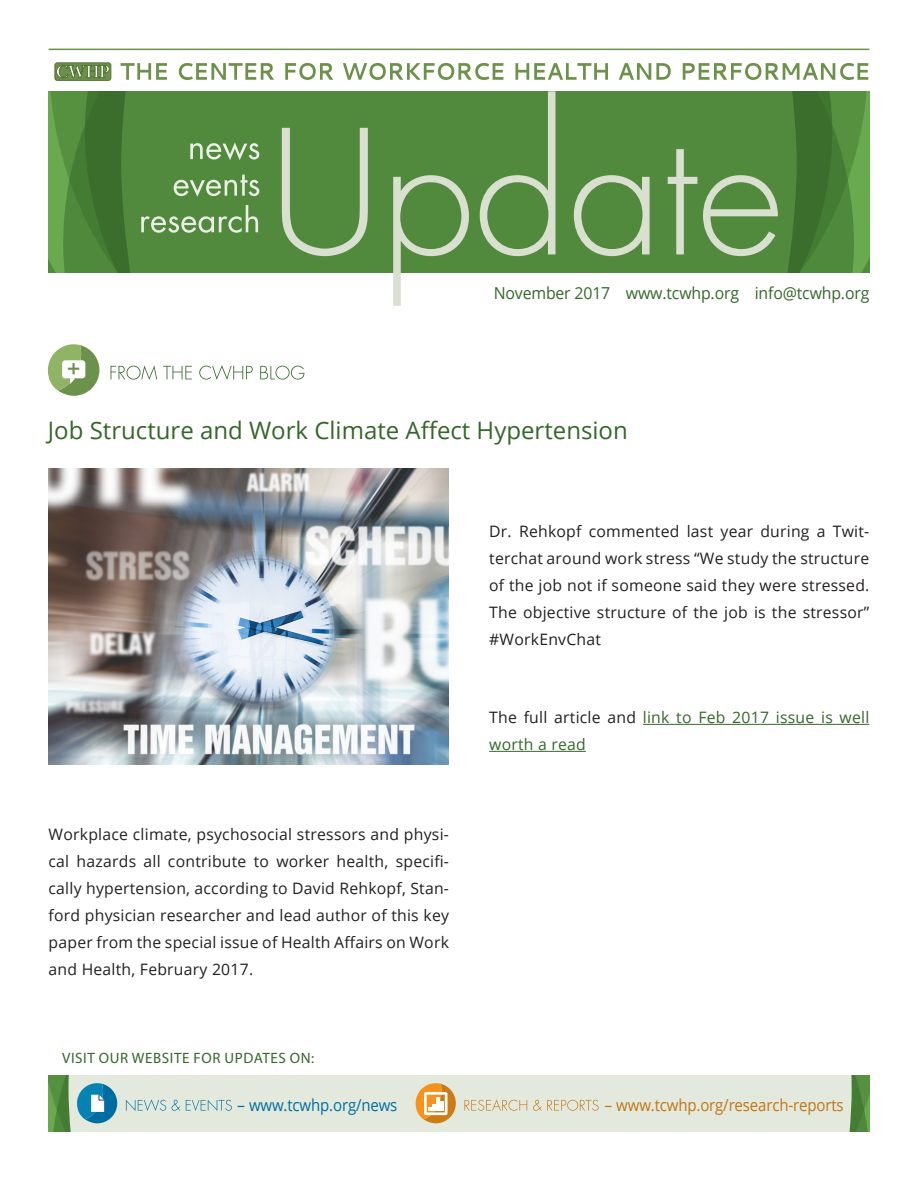
<style>
.page{position:relative;width:918px;height:1188px;background:#fff}
.page>*{position:absolute;margin:0;border:0;box-sizing:border-box;transform-origin:0 0}
.Headline_Green{font:24px "Open Sans";color:#356729}
.t1{font:800 20.7px "Avenir LT Std";color:#6c914a}
.t2{font:16.5px "Open Sans";letter-spacing:-.01em;color:#356729;scale:.96 1}
.t3{font:16.5px "Open Sans";letter-spacing:-.01em;color:#c27414;scale:.96 1}
.t4{font:16.5px "Open Sans";letter-spacing:-.01em;color:#006da1;scale:.96 1}
.Body{font:15.75px/27px "Open Sans";letter-spacing:.015em;color:#231f20;text-align:justify}
.Body-2{font:15.75px/27px "Open Sans";letter-spacing:.015em;color:#356729}
.t5{font:15px "Myriad Pro";letter-spacing:.04em;color:#356729}
.s1{color:#231f20}
</style>
<div class="page">
<svg style="left:797px;top:91px;width:72px;height:182px;background:#4b8438"></svg>
<svg style="left:778px;top:91px;width:19px;height:182px;background:#4d853a"></svg>
<hr style="left:49px;top:49px;width:820px;height:1px;background:#6c914a">
<svg style="left:121px;top:63px;width:747px;height:17px"></svg>
<svg style="left:49px;top:91px;width:233px;height:182px;background:#558b42"></svg>
<svg style="left:282px;top:91px;width:496px;height:215px;fill:#518a3d"></svg>
<div style="left:55px;top:63px;width:56px;height:17px;background:#6c914a;border-radius:2px"></div>
<div style="left:55px;top:63px;width:56px;height:18px;border:1px solid #547439;border-radius:2px"></div>
<svg style="left:56px;top:65px;width:53px;height:13px"></svg>
<svg style="left:852px;top:1075px;width:17px;height:57px"></svg>
<div style="left:279px;top:1075px;width:573px;height:57px;background:#e3eadd"></div>
<svg style="left:49px;top:1075px;width:230px;height:57px;background:#c1d6ca"></svg>
<svg style="left:416px;top:1083px;width:40px;height:40px"></svg>
<svg style="left:464px;top:1100px;width:135px;height:11px"></svg>
<svg style="left:48px;top:344px;width:51px;height:52px"></svg>
<svg style="left:111px;top:365px;width:193px;height:15px"></svg>
<img style="left:49px;top:469px;width:400px;height:296px">
<hr style="left:643px;top:724px;width:226px;height:1px;background:#356729">
<hr style="left:489px;top:751px;width:97px;height:1px;background:#356729">
<p class="t1" style="left:67px;top:356px;width:15px">+</p>
<p class="t2" style="left:494px;top:281px;width:393px">November 2017 www.tcwhp.org info@tcwhp.org</p>
<p class="Headline_Green" style="left:48px;top:414px;width:581px">Job Structure and Work Climate Affect Hypertension</p>
<p class="Body" style="left:489px;top:518px;width:382px">Dr. Rehkopf commented last year during a Twit&shy;terchat around work stress “We study the structure of the job not if someone said they were stressed.<br>The objective structure of the job is the stressor” #WorkEnvChat</p>
<p class="Body" style="left:49px;top:820px;width:402px">Workplace climate, psychosocial stressors and physi&shy;cal hazards all contribute to worker health, specifi&shy;cally hypertension, according to David Rehkopf, Stan&shy;ford physician researcher and lead author of this key paper from the special issue of Health Affairs on Work and Health, February 2017.</p>
<p class="Body-2" style="left:489px;top:704px;width:382px"><span class="s1">The full article and</span> link to Feb 2017 issue is well worth a read</p>
<p class="t5" style="left:62px;top:1048px;width:254px">VISIT OUR WEBSITE FOR UPDATES ON:</p>
<p class="t4" style="left:237px;top:1093px;width:168px">– www.tcwhp.org/news</p>
<p class="t3" style="left:605px;top:1093px;width:251px">– www.tcwhp.org/research-reports</p>
</div>
